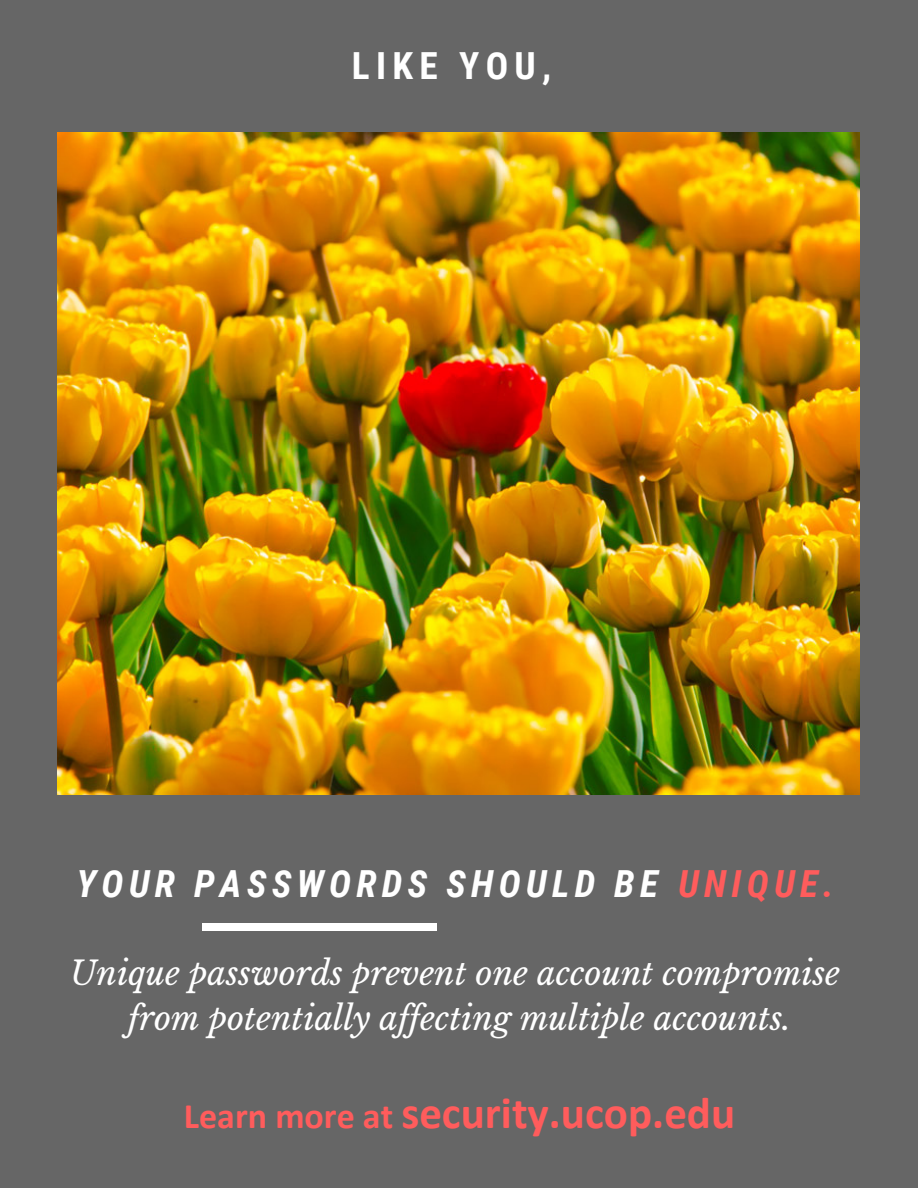
<style>
.page{position:relative;width:918px;height:1188px;background:#666}
.page>*{position:absolute;margin:0;border:0;box-sizing:border-box;transform-origin:0 0}
.t1{font:700 45px "Calibri";color:#ff5c5c}
.t2{font:italic 700 37.35px "Roboto Condensed";color:#fff}
.t3{font:700 37.35px "Roboto Condensed";letter-spacing:.17em;color:#fff}
.t4{font:italic 32.7px/45px "Libre Baskerville";color:#fff;text-align:center}
.s1{color:#ff5c5c}
.s2{font-size:36px}
</style>
<div class="page">
<div style="left:202px;top:923px;width:46px;height:8px;background:#fff"></div>
<div style="left:391px;top:923px;width:46px;height:8px;background:#fff"></div>
<div style="left:246px;top:923px;width:147px;height:8px;background:#fff"></div>
<img style="left:57px;top:132px;width:803px;height:663px">
<p class="t3" style="left:352px;top:44px;width:201px">LIKE YOU,</p>
<p class="t2" style="left:77px;top:863px;width:759px">Y O U R P A S S W O R D S S H O U L D B E <span class="s1">U N I Q U E .</span></p>
<p class="t4" style="left:70px;top:951px;width:771px">Unique passwords prevent one account compromise from potentially affecting multiple accounts.</p>
<p class="t1" style="left:184px;top:1081px;width:553px"><span class="s2">Learn more at</span> security.ucop.edu</p>
</div>
